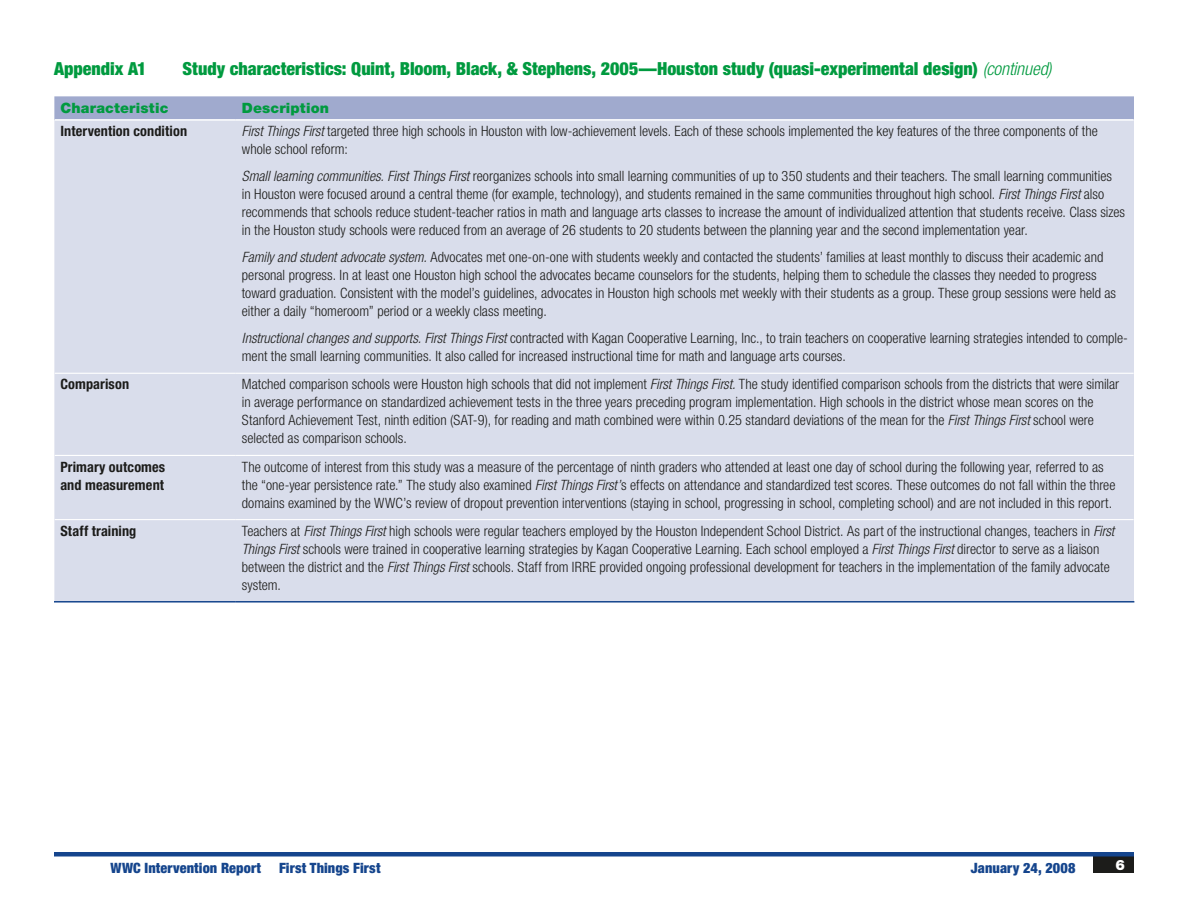
<style>
.page{position:relative;width:1188px;height:918px;background:#fff}
.page>*{position:absolute;margin:0;border:0;box-sizing:border-box;transform-origin:0 0}
.zz_app__title{font:900 condensed 18px "Helvetica Neue LT Std";color:#009a3f}
.zz_table_body{font:300 condensed 14.25px/18px "Helvetica Neue LT Std";color:#1c1c1a}
.zz_table_stubs{font:700 condensed 14.25px/18px "Helvetica Neue LT Std";letter-spacing:.01em;color:#1c1c1a}
.t1{font:900 condensed 14.25px "Helvetica Neue LT Std";letter-spacing:.01em;color:#15458d}
.zz_table_col__head{font:900 14.25px "Helvetica Neue LT Std";letter-spacing:.01em;color:#009a3f}
.t2{font:900 14.25px "Helvetica Neue LT Std";color:#fff}
.s1{font-weight:300;font-style:italic}
.s2{font-style:italic}
</style>
<div class="page">
<div style="left:1094px;top:856px;width:40px;height:17px;background:#1c1c1a"></div>
<hr style="left:54px;top:852px;width:1080px;height:4px;background:#15458d">
<div style="left:54px;top:96px;width:1080px;height:24px;background:#a0aace"></div>
<div style="left:54px;top:120px;width:1080px;height:481px;background:#d9ddeb"></div>
<hr style="left:55px;top:373px;width:181px;height:1px;background:#fff">
<hr style="left:236px;top:373px;width:898px;height:1px;background:#fff">
<hr style="left:55px;top:455px;width:181px;height:1px;background:#fff">
<hr style="left:236px;top:455px;width:898px;height:1px;background:#fff">
<hr style="left:55px;top:119px;width:181px;height:2px;background:#fff">
<hr style="left:236px;top:119px;width:898px;height:2px;background:#fff">
<hr style="left:55px;top:519px;width:181px;height:1px;background:#fff">
<hr style="left:236px;top:519px;width:898px;height:1px;background:#fff">
<hr style="left:54px;top:601px;width:182px;height:2px;background:#15458d">
<hr style="left:236px;top:601px;width:898px;height:2px;background:#15458d">
<p class="zz_app__title" style="left:54px;top:58px;width:94px">Appendix A1</p>
<p class="zz_app__title" style="left:183px;top:58px;width:870px">Study characteristics: Quint, Bloom, Black, &amp; Stephens, 2005—Houston study (quasi-experimental design) <span class="s1">(continued)</span></p>
<p class="zz_table_col__head" style="left:60px;top:99px;width:110px">Characteristic</p>
<p class="zz_table_col__head" style="left:242px;top:99px;width:89px">Description</p>
<p class="zz_table_stubs" style="left:60px;top:122px;width:128px">Intervention condition</p>
<p class="zz_table_body" style="left:242px;top:122px;width:858px"><span class="s2">First Things First</span> targeted three high schools in Houston with low-achievement levels. Each of these schools implemented the key features of the three components of the whole school reform:</p>
<p class="zz_table_body" style="left:242px;top:167px;width:885px"><span class="s2">Small learning communities. First Things First</span> reorganizes schools into small learning communities of up to 350 students and their teachers. The small learning communities<br>in Houston were focused around a central theme (for example, technology), and students remained in the same communities throughout high school. <span class="s2">First Things First</span> also recommends that schools reduce student-teacher ratios in math and language arts classes to increase the amount of individualized attention that students receive. Class sizes in the Houston study schools were reduced from an average of 26 students to 20 students between the planning year and the second implementation year.</p>
<p class="zz_table_body" style="left:242px;top:248px;width:876px"><span class="s2">Family and student advocate system.</span> Advocates met one-on-one with students weekly and contacted the students’ families at least monthly to discuss their academic and personal progress. In at least one Houston high school the advocates became counselors for the students, helping them to schedule the classes they needed to progress toward graduation. Consistent with the model’s guidelines, advocates in Houston high schools met weekly with their students as a group. These group sessions were held as either a daily “homeroom” period or a weekly class meeting.</p>
<p class="zz_table_body" style="left:242px;top:329px;width:888px"><span class="s2">Instructional changes and supports. First Things First</span> contracted with Kagan Cooperative Learning, Inc., to train teachers on cooperative learning strategies intended to comple&shy;ment the small learning communities. It also called for increased instructional time for math and language arts courses.</p>
<p class="zz_table_stubs" style="left:60px;top:375px;width:70px">Comparison</p>
<p class="zz_table_body" style="left:242px;top:375px;width:879px">Matched comparison schools were Houston high schools that did not implement <span class="s2">First Things First.</span> The study identified comparison schools from the districts that were similar in average performance on standardized achievement tests in the three years preceding program implementation. High schools in the district whose mean scores on the Stanford Achievement Test, ninth edition (SAT-9), for reading and math combined were within 0.25 standard deviations of the mean for the <span class="s2">First Things First</span> school were selected as comparison schools.</p>
<p class="zz_table_stubs" style="left:60px;top:457px;width:106px">Primary outcomes and measurement</p>
<p class="zz_table_body" style="left:242px;top:457px;width:875px">The outcome of interest from this study was a measure of the percentage of ninth graders who attended at least one day of school during the following year, referred to as the “one-year persistence rate.” The study also examined <span class="s2">First Things First’</span>s effects on attendance and standardized test scores. These outcomes do not fall within the three domains examined by the WWC’s review of dropout prevention interventions (staying in school, progressing in school, completing school) and are not included in this report.</p>
<p class="zz_table_stubs" style="left:60px;top:522px;width:78px">Staff training</p>
<p class="zz_table_body" style="left:242px;top:522px;width:874px">Teachers at <span class="s2">First Things First</span> high schools were regular teachers employed by the Houston Independent School District. As part of the instructional changes, teachers in <span class="s2">First Things First</span> schools were trained in cooperative learning strategies by Kagan Cooperative Learning. Each school employed a <span class="s2">First Things First</span> director to serve as a liaison between the district and the <span class="s2">First Things First</span> schools. Staff from IRRE provided ongoing professional development for teachers in the implementation of the family advocate system.</p>
<p class="t1" style="left:111px;top:859px;width:152px">WWC Intervention Report</p>
<p class="t1" style="left:279px;top:859px;width:103px">First Things First</p>
<p class="t1" style="left:971px;top:859px;width:106px">January 24, 2008</p>
<p class="t2" style="left:1115px;top:856px;width:11px">6</p>
</div>
